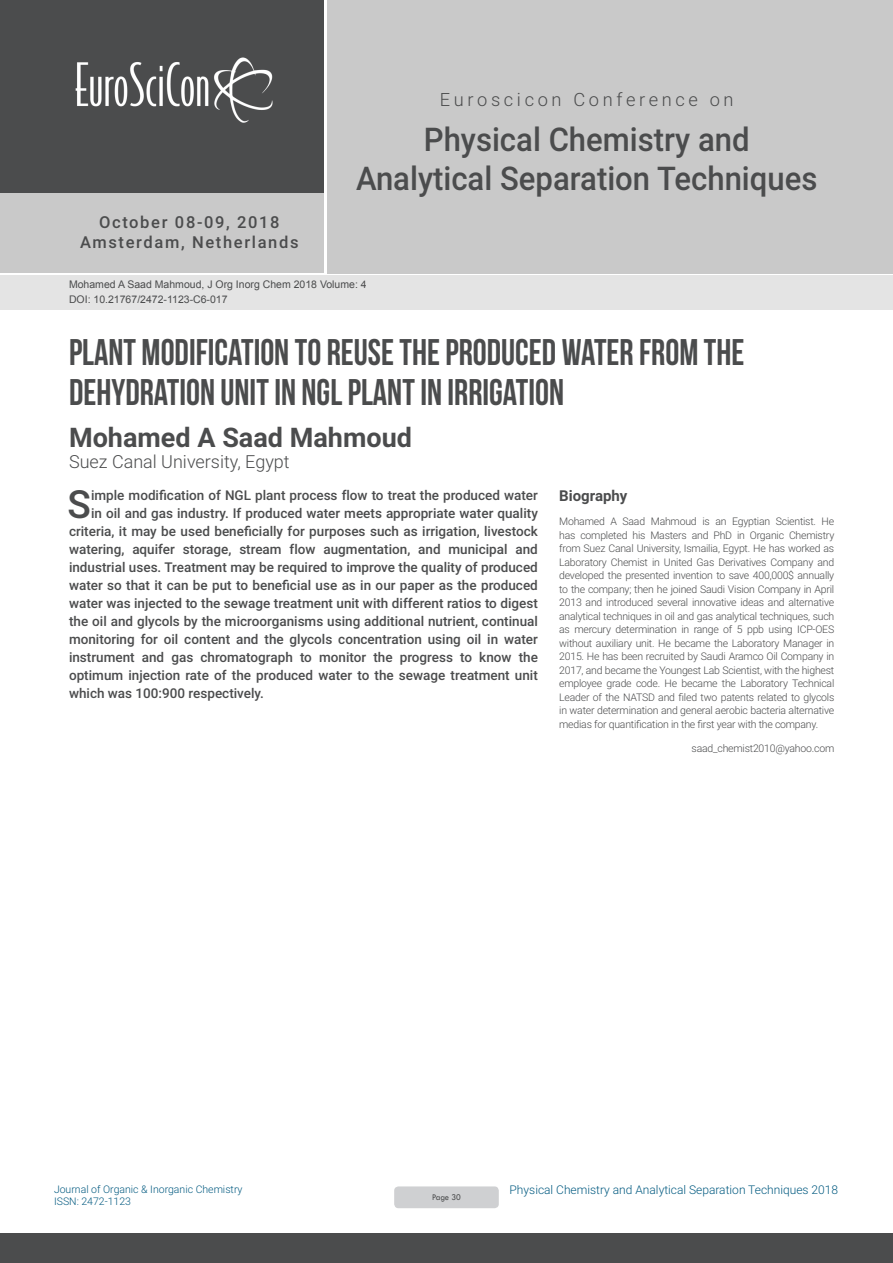
<style>
.page{position:relative;width:893px;height:1263px;background:#fff}
.page>*{position:absolute;margin:0;border:0;box-sizing:border-box;transform-origin:0 0}
.Abstract{font:500 38.85px "Roboto";color:#4b4c4d}
.t1{font:37.05px/40.8px "Bebas Neue";color:#4b4c4d;scale:.95 1}
.t2{font:500 32.7px/39.2px "Roboto";color:#4b4c4d;text-align:center;scale:.95 1}
.t3{font:700 27px "Roboto";color:#4b4c4d}
.t4{font:300 18.3px "Roboto";letter-spacing:.2em;color:#4b4c4d}
.t5{font:300 18px "Roboto";color:#4b4c4d}
.t6{font:500 16.5px/19.8px "Roboto";letter-spacing:.1em;color:#4b4c4d;text-align:center}
.Bio_Heading{font:700 15px "Roboto";color:#4b4c4d}
.Abstract-2{font:500 13.5px "Roboto";color:#4b4c4d}
.t7{font:300 12px "Roboto";color:#045b81}
.Biography{font:300 10.5px/13.5px "Roboto";letter-spacing:-.02em;color:#4b4c4d;text-align:justify}
.t8{font:10.5px "Arial";color:#4b4c4d}
.t9{font:300 10.5px/12.6px "Roboto";color:#045b81}
.t10{font:9px "Tw Cen";letter-spacing:-.02em;color:#4b4c4d;scale:.95 1}
</style>
<div class="page">
<div style="left:0;top:0;width:323px;height:193px;background:#4b4c4d"></div>
<div style="left:1px;top:193px;width:323px;height:80px;background:#c9c9c9"></div>
<div style="left:327px;top:0;width:566px;height:273px;background:#c9c9c9"></div>
<img style="left:75px;top:57px;width:198px;height:66px">
<div style="left:0;top:1233px;width:893px;height:30px;background:#4b4c4d"></div>
<div style="left:1px;top:275px;width:892px;height:35px;background:#e4e4e4"></div>
<div style="left:394px;top:1186px;width:105px;height:22px;background:#cfd0d2;border-radius:4px"></div>
<h3 class="t6" style="left:80px;top:211px;width:220px">October 08-09, 2018<br>Amsterdam, Netherlands</h3>
<h3 class="t4" style="left:440px;top:87px;width:295px">Euroscicon Conference on</h3>
<h3 class="t2" style="left:356px;top:119px;width:487px">Physical Chemistry and<br>Analytical Separation Techniques</h3>
<p class="t8" style="left:69px;top:278px;width:299px">Mohamed A Saad Mahmoud, J Org Inorg Chem 2018 Volume: 4</p>
<p class="t8" style="left:69px;top:292px;width:160px">DOI: 10.21767/2472-1123-C6-017</p>
<p class="t1" style="left:69px;top:331px;width:712px">PLANT MODIFICATION TO REUSE THE PRODUCED WATER FROM THE<br>DEHYDRATION UNIT IN NGL PLANT IN IRRIGATION</p>
<p class="t3" style="left:69px;top:418px;width:344px">Mohamed A Saad Mahmoud</p>
<p class="t5" style="left:69px;top:449px;width:222px">Suez Canal University, Egypt</p>
<p class="Abstract" style="left:68px;top:477px;width:25px">S</p>
<p class="Abstract-2" style="left:91px;top:485px;width:448px">imple modification of NGL plant process flow to treat the produced water</p>
<p class="Abstract-2" style="left:91px;top:503px;width:448px">in oil and gas industry. If produced water meets appropriate water quality</p>
<p class="Abstract-2" style="left:69px;top:521px;width:470px">criteria, it may be used beneficially for purposes such as irrigation, livestock</p>
<p class="Abstract-2" style="left:69px;top:539px;width:470px">watering, aquifer storage, stream flow augmentation, and municipal and</p>
<p class="Abstract-2" style="left:69px;top:557px;width:470px">industrial uses. Treatment may be required to improve the quality of produced</p>
<p class="Abstract-2" style="left:69px;top:575px;width:470px">water so that it can be put to beneficial use as in our paper as the produced</p>
<p class="Abstract-2" style="left:69px;top:593px;width:470px">water was injected to the sewage treatment unit with different ratios to digest</p>
<p class="Abstract-2" style="left:69px;top:611px;width:470px">the oil and glycols by the microorganisms using additional nutrient, continual</p>
<p class="Abstract-2" style="left:69px;top:629px;width:470px">monitoring for oil content and the glycols concentration using oil in water</p>
<p class="Abstract-2" style="left:69px;top:647px;width:470px">instrument and gas chromatograph to monitor the progress to know the</p>
<p class="Abstract-2" style="left:69px;top:665px;width:470px">optimum injection rate of the produced water to the sewage treatment unit</p>
<p class="Abstract-2" style="left:69px;top:683px;width:196px">which was 100:900 respectively.</p>
<p class="Bio_Heading" style="left:559px;top:485px;width:70px">Biography</p>
<p class="Biography" style="left:559px;top:514px;width:277px">Mohamed A Saad Mahmoud is an Egyptian Scientist. He has completed his Masters and PhD in Organic Chemistry from Suez Canal University, Ismailia, Egypt. He has worked as Laboratory Chemist in United Gas Derivatives Company and developed the presented invention to save 400,000$ annually to the company; then he joined Saudi Vision Company in April 2013 and introduced several innovative ideas and alternative analytical techniques in oil and gas analytical techniques, such as mercury determination in range of 5 ppb using ICP-OES without auxiliary unit. He became the Laboratory Manager in 2015. He has been recruited by Saudi Aramco Oil Company in 2017, and became the Youngest Lab Scientist, with the highest employee grade code. He became the Laboratory Technical Leader of the NATSD and filed two patents related to glycols in water determination and general aerobic bacteria alternative medias for quantification in the first year with the company.</p>
<p class="Biography" style="left:692px;top:741px;width:144px">saad_chemist2010@yahoo.com</p>
<p class="t9" style="left:54px;top:1182px;width:190px">Journal of Organic &amp; Inorganic Chemistry<br>ISSN: 2472-1123</p>
<p class="t7" style="left:510px;top:1181px;width:330px">Physical Chemistry and Analytical Separation Techniques 2018</p>
<p class="t10" style="left:432px;top:1192px;width:32px">Page 30</p>
</div>
